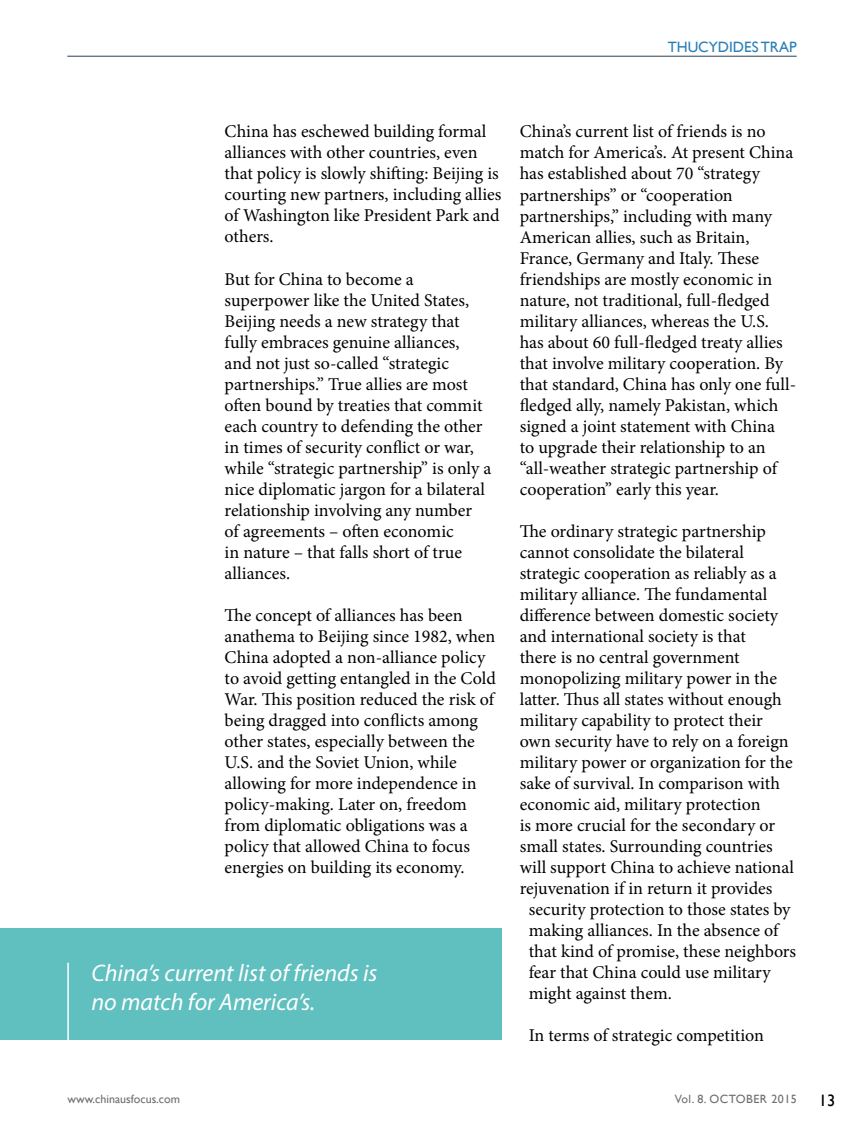
<style>
.page{position:relative;width:864px;height:1134px;background:#fff}
.page>*{position:absolute;margin:0;border:0;box-sizing:border-box;transform-origin:0 0}
.t1{font:italic 24px/28.8px "Myriad Pro";color:#fff}
.t2{font:18px/21px "Minion Pro";color:#000}
.t3{font:16.5px "Gill Sans";color:#000}
.t4{font:15px "Gill Sans";color:#2980b9}
.t5{font:12px "Gill Sans";color:#6d6e71}
.t6{font:12px "Gill Sans";letter-spacing:.04em;color:#6d6e71}
</style>
<div class="page">
<hr style="left:67px;top:56px;width:730px;height:1px;background:#2c3e50">
<div style="left:1px;top:928px;width:501px;height:112px;background:#60bfbf"></div>
<hr style="left:67px;top:963px;width:2px;height:81px;background:#fff">
<p class="t4" style="left:668px;top:38px;width:130px">THUCYDIDES TRAP</p>
<p class="t2" style="left:225px;top:121px;width:278px">China has eschewed building formal alliances with other countries, even that policy is slowly shifting: Beijing is courting new partners, including allies of Washington like President Park and others.</p>
<p class="t2" style="left:225px;top:268px;width:268px">But for China to become a superpower like the United States, Beijing needs a new strategy that fully embraces genuine alliances,<br>and not just so-called “strategic partnerships.” True allies are most often bound by treaties that commit each country to defending the other in times of security conflict or war, while “strategic partnership” is only a nice diplomatic jargon for a bilateral relationship involving any number<br>of agreements – often economic<br>in nature – that falls short of true alliances.</p>
<p class="t2" style="left:225px;top:605px;width:273px">The concept of alliances has been anathema to Beijing since 1982, when China adopted a non-alliance policy to avoid getting entangled in the Cold War. This position reduced the risk of being dragged into conflicts among other states, especially between the U.S. and the Soviet Union, while allowing for more independence in policy-making. Later on, freedom from diplomatic obligations was a policy that allowed China to focus energies on building its economy.</p>
<h1 class="t1" style="left:91px;top:958px;width:288px">China’s current list of friends is no match for America’s.</h1>
<p class="t2" style="left:520px;top:121px;width:278px">China’s current list of friends is no match for America’s. At present China has established about 70 “strategy partnerships” or “cooperation partnerships,” including with many American allies, such as Britain, France, Germany and Italy. These friendships are mostly economic in nature, not traditional, full-fledged military alliances, whereas the U.S. has about 60 full-fledged treaty allies that involve military cooperation. By that standard, China has only one full&shy;fledged ally, namely Pakistan, which signed a joint statement with China<br>to upgrade their relationship to an “all-weather strategic partnership of cooperation” early this year.</p>
<p class="t2" style="left:520px;top:521px;width:248px">The ordinary strategic partnership</p>
<p class="t2" style="left:520px;top:542px;width:226px">cannot consolidate the bilateral</p>
<p class="t2" style="left:520px;top:563px;width:259px">strategic cooperation as reliably as a</p>
<p class="t2" style="left:520px;top:584px;width:249px">military alliance. The fundamental</p>
<p class="t2" style="left:520px;top:605px;width:260px">difference between domestic society</p>
<p class="t2" style="left:520px;top:626px;width:228px">and international society is that</p>
<p class="t2" style="left:520px;top:647px;width:222px">there is no central government</p>
<p class="t2" style="left:520px;top:668px;width:259px">monopolizing military power in the</p>
<p class="t2" style="left:520px;top:689px;width:264px">latter. Thus all states without enough</p>
<p class="t2" style="left:520px;top:710px;width:245px">military capability to protect their</p>
<p class="t2" style="left:520px;top:731px;width:271px">own security have to rely on a foreign</p>
<p class="t2" style="left:520px;top:752px;width:274px">military power or organization for the</p>
<p class="t2" style="left:520px;top:773px;width:262px">sake of survival. In comparison with</p>
<p class="t2" style="left:520px;top:794px;width:242px">economic aid, military protection</p>
<p class="t2" style="left:520px;top:815px;width:257px">is more crucial for the secondary or</p>
<p class="t2" style="left:520px;top:836px;width:255px">small states. Surrounding countries</p>
<p class="t2" style="left:520px;top:857px;width:276px">will support China to achieve national</p>
<p class="t2" style="left:520px;top:878px;width:254px">rejuvenation if in return it provides</p>
<p class="t2" style="left:529px;top:899px;width:263px">security protection to those states by</p>
<p class="t2" style="left:529px;top:920px;width:251px">making alliances. In the absence of</p>
<p class="t2" style="left:529px;top:941px;width:269px">that kind of promise, these neighbors</p>
<p class="t2" style="left:529px;top:962px;width:243px">fear that China could use military</p>
<p class="t2" style="left:529px;top:983px;width:145px">might against them.</p>
<p class="t2" style="left:529px;top:1025px;width:237px">In terms of strategic competition</p>
<p class="t5" style="left:67px;top:1092px;width:114px">www.chinausfocus.com</p>
<p class="t6" style="left:675px;top:1092px;width:124px">Vol. 8. OCTOBER 2015</p>
<p class="t3" style="left:819px;top:1091px;width:18px">13</p>
</div>
